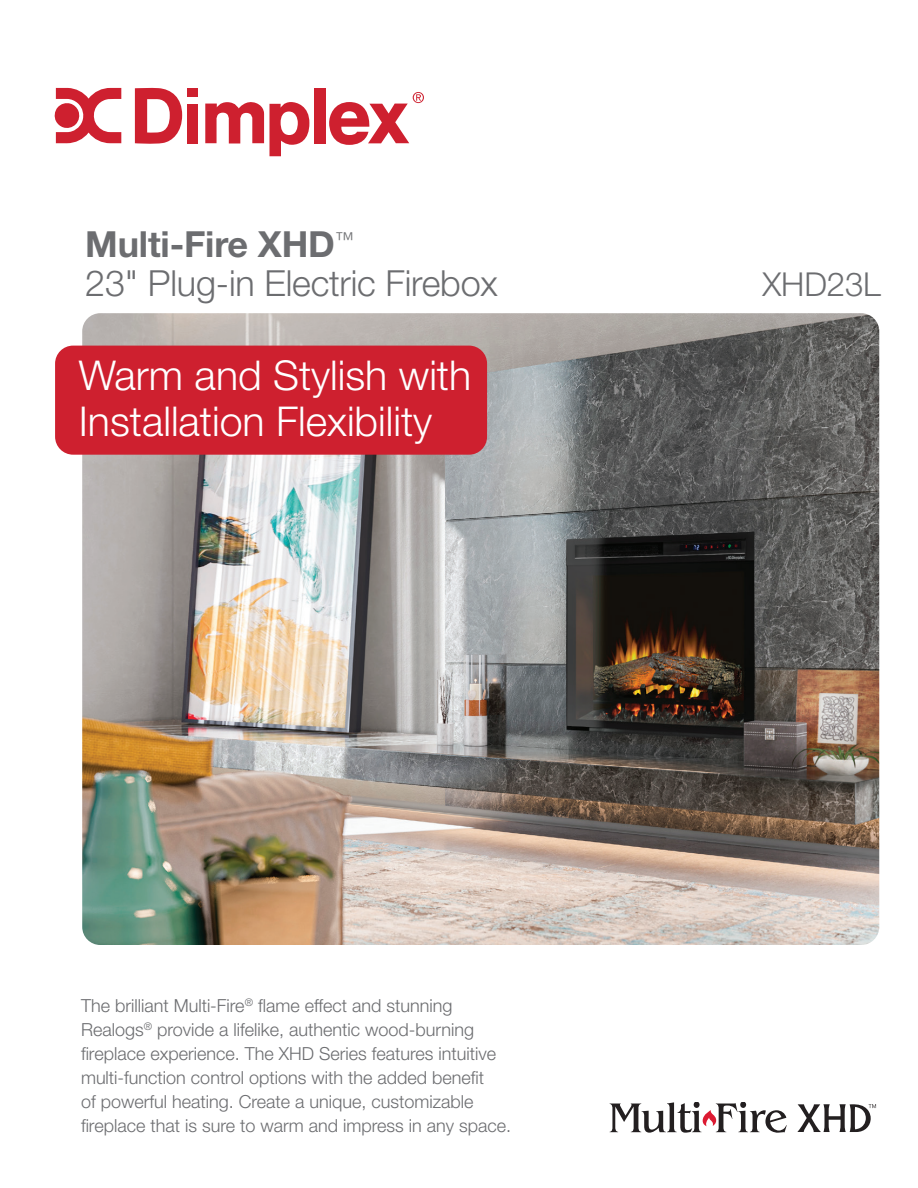
<style>
.page{position:relative;width:918px;height:1188px;background:#fff}
.page>*{position:absolute;margin:0;border:0;box-sizing:border-box;transform-origin:0 0}
.t1{font:300 41.1px/45.9px "Helvetica Neue LT Std";color:#fff}
.t2{font:300 36px/39px "Helvetica Neue LT Std";letter-spacing:-.005em;color:#6c6d70}
.t3{font:300 33px "Helvetica Neue LT Std";letter-spacing:-.005em;color:#6c6d70}
.t4{font:300 18px/24px "Helvetica Neue LT Std";color:#6c6d70}
.s1{font-weight:700}
</style>
<div class="page">
<img style="left:82px;top:313px;width:797px;height:632px">
<svg style="left:135px;top:88px;width:47px;height:56px"></svg>
<div style="left:187px;top:88px;width:11px;height:9px;background:#ce202f"></div>
<div style="left:187px;top:104px;width:11px;height:39px;background:#ce202f"></div>
<svg style="left:205px;top:102px;width:104px;height:54px"></svg>
<div style="left:314px;top:88px;width:11px;height:55px;background:#ce202f"></div>
<svg style="left:329px;top:92px;width:95px;height:53px"></svg>
<svg style="left:54px;top:88px;width:67px;height:55px"></svg>
<div style="left:55px;top:346px;width:432px;height:109px;background:#ce202f;border-radius:18px"></div>
<svg style="left:610px;top:1103px;width:177px;height:30px"></svg>
<svg style="left:797px;top:1104px;width:79px;height:28px"></svg>
<h2 class="t2" style="left:85px;top:224px;width:414px"><span class="s1">Multi-Fire XHD</span><sup>™<br></sup>23" Plug-in Electric Firebox</h2>
<h1 class="t1" style="left:79px;top:352px;width:394px">Warm and Stylish with<br>Installation Flexibility</h1>
<p class="t4" style="left:81px;top:993px;width:432px">The brilliant Multi-Fire<sup>®</sup> flame effect and stunning Realogs<sup>®</sup> provide a lifelike, authentic wood-burning fireplace experience. The XHD Series features intuitive multi-function control options with the added benefit<br>of powerful heating. Create a unique, customizable fireplace that is sure to warm and impress in any space.</p>
<h3 class="t3" style="left:763px;top:264px;width:120px">XHD23L</h3>
</div>
